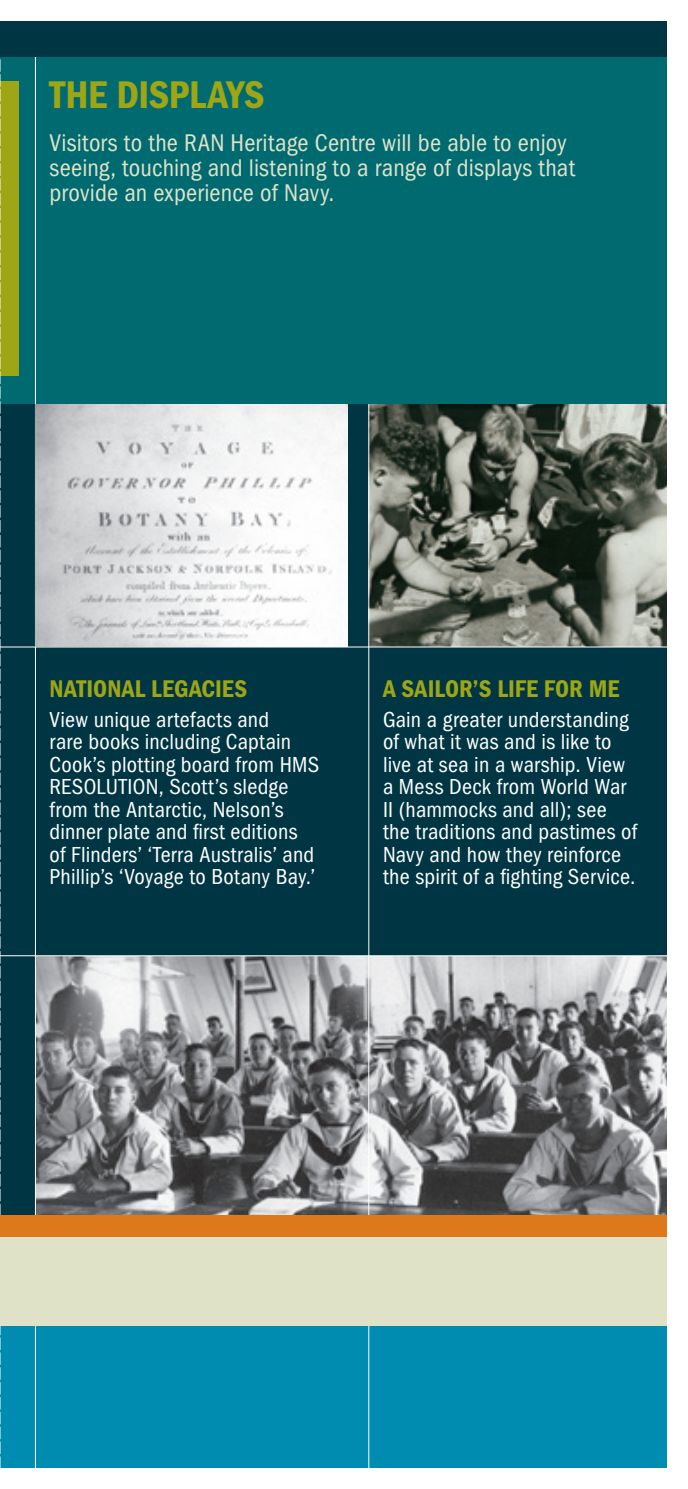
<style>
.page{position:relative;width:688px;height:1489px;background:#fff}
.page>*{position:absolute;margin:0;border:0;box-sizing:border-box;transform-origin:0 0}
.t1{font:600 condensed 40px "Franklin Gothic";letter-spacing:-.01em;color:#9ea615}
.t2{font:condensed 25px/25px "Franklin Gothic";letter-spacing:.005em;color:#e0e2c8}
.t3{font:600 condensed 25px "Franklin Gothic";color:#9ea615}
.t4{font:condensed 22.5px/22.5px "Franklin Gothic";letter-spacing:.01em;color:#fff}
</style>
<div class="page">
<div style="left:0;top:389px;width:666px;height:936px;background:#003644"></div>
<img style="left:36px;top:956px;width:630px;height:258px">
<div style="left:0;top:1325px;width:666px;height:142px;background:#008bb0"></div>
<div style="left:0;top:21px;width:666px;height:383px;background:#006a71"></div>
<img style="left:369px;top:404px;width:297px;height:242px">
<hr style="left:368px;top:404px;width:1px;height:1082px;background:#fff">
<hr style="left:35px;top:11px;width:1px;height:1477px;background:#fff">
<div style="left:0;top:81px;width:18px;height:295px;background:#9ea615"></div>
<svg style="left:0;top:59px;width:1px;height:1409px"></svg>
<hr style="left:0;top:955px;width:676px;height:1px;background:#fff">
<hr style="left:0;top:646px;width:676px;height:1px;background:#fff">
<div style="left:0;top:1214px;width:666px;height:23px;background:#de791b"></div>
<div style="left:0;top:1237px;width:666px;height:88px;background:#e0e2c8"></div>
<div style="left:0;top:21px;width:666px;height:36px;background:#003644"></div>
<img style="left:35px;top:404px;width:312px;height:242px">
<h1 class="t1" style="left:50px;top:72px;width:216px">THE DISPLAYS</h1>
<p class="t2" style="left:50px;top:130px;width:526px">Visitors to the RAN Heritage Centre will be able to enjoy seeing, touching and listening to a range of displays that provide an experience of Navy.</p>
<p class="t3" style="left:50px;top:674px;width:199px">NATIONAL LEGACIES</p>
<p class="t4" style="left:50px;top:708px;width:271px">View unique artefacts and<br>rare books including Captain<br>Cook’s plotting board from HMS<br>RESOLUTION, Scott’s sledge from the Antarctic, Nelson’s dinner plate and first editions<br>of Flinders’ ‘Terra Australis’ and<br>Phillip’s ‘Voyage to Botany Bay.’</p>
<p class="t3" style="left:383px;top:674px;width:238px">A SAILOR’S LIFE FOR ME</p>
<p class="t4" style="left:383px;top:708px;width:255px">Gain a greater understanding of what it was and is like to live at sea in a warship. View a Mess Deck from World War<br>II (hammocks and all); see the traditions and pastimes of<br>Navy and how they reinforce the spirit of a fighting Service.</p>
</div>
